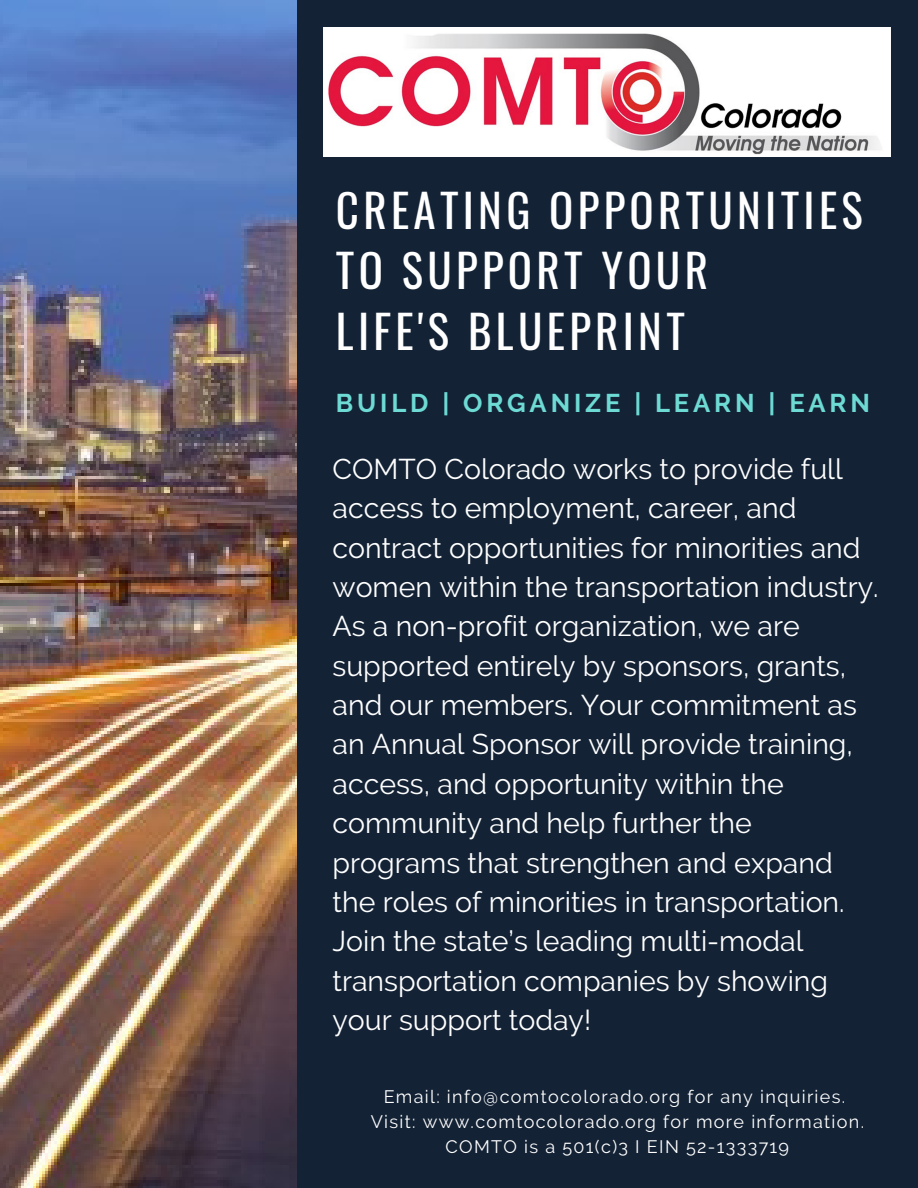
<style>
.page{position:relative;width:918px;height:1188px;background:#132235}
.page>*{position:absolute;margin:0;border:0;box-sizing:border-box;transform-origin:0 0}
.t1{font:45px/60.8px "Oswald";letter-spacing:.095em;color:#fff}
.t2{font:28.5px/39.3px "Raleway";color:#fff}
.t3{font:700 25.65px "Raleway";letter-spacing:.15em;color:#6ddad3}
.t4{font:18px/24.8px "Raleway";letter-spacing:.075em;color:#fff;text-align:center}
</style>
<div class="page">
<img style="left:0;top:0;width:297px;height:1188px">
<img style="left:324px;top:27px;width:567px;height:130px">
<h1 class="t1" style="left:336px;top:178px;width:528px">CREATING OPPORTUNITIES<br>TO SUPPORT YOUR<br>LIFE'S BLUEPRINT</h1>
<p class="t3" style="left:336px;top:388px;width:536px">BUILD | ORGANIZE | LEARN | EARN</p>
<p class="t2" style="left:333px;top:449px;width:548px">COMTO Colorado works to provide full access to employment, career, and contract opportunities for minorities and women within the transportation industry.<br>As a non-profit organization, we are supported entirely by sponsors, grants, and our members. Your commitment as an Annual Sponsor will provide training, access, and opportunity within the community and help further the programs that strengthen and expand the roles of minorities in transportation.<br>Join the state’s leading multi-modal transportation companies by showing your support today!</p>
<p class="t4" style="left:371px;top:1084px;width:495px">Email: info@comtocolorado.org for any inquiries.<br>Visit: www.comtocolorado.org for more information.<br>COMTO is a 501(c)3 I EIN 52-1333719</p>
</div>
